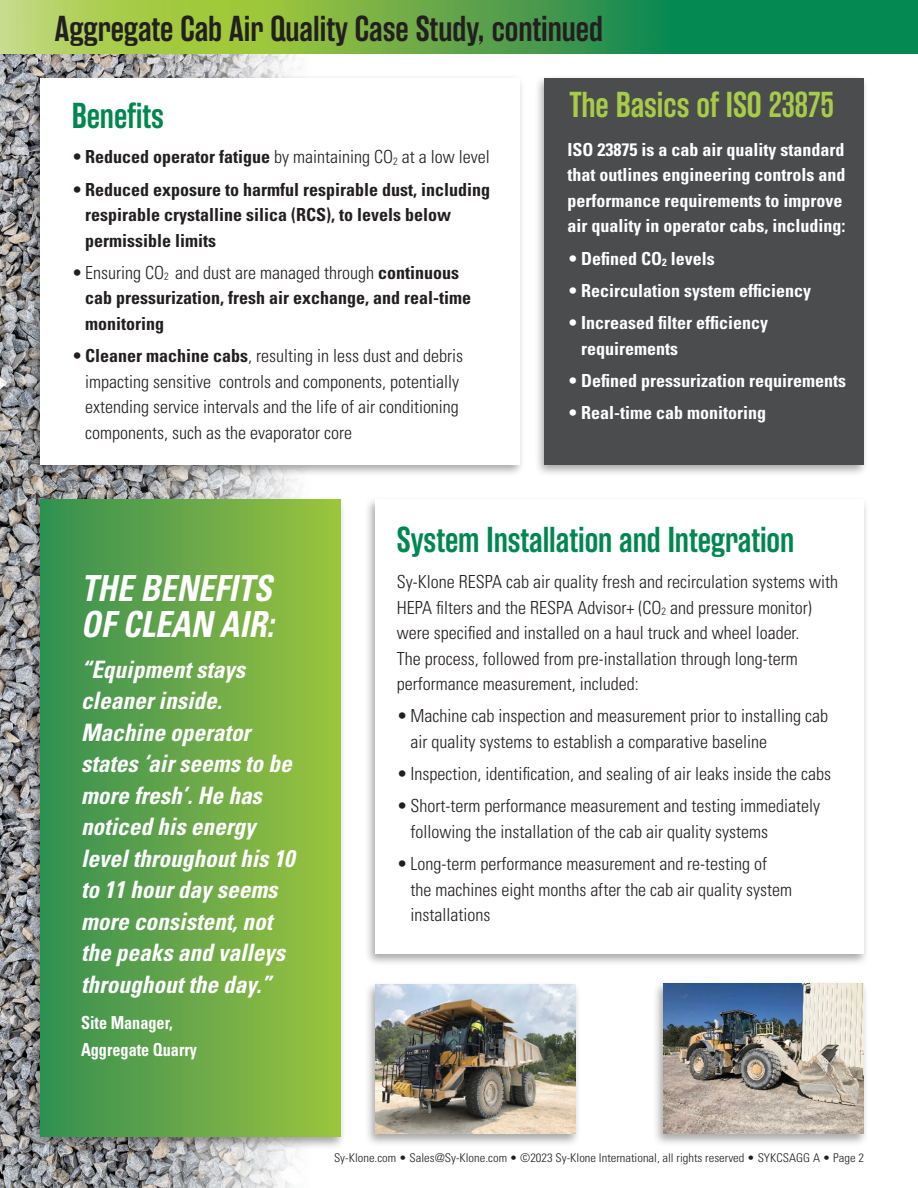
<style>
.page{position:relative;width:918px;height:1188px;background:#fff}
.page>*{position:absolute;margin:0;border:0;box-sizing:border-box;transform-origin:0 0}
.Heading_1{font:600 36px "Rama Gothic E";color:#231f20}
.Heading_1-2{font:600 36px "Rama Gothic E";color:#008751}
.t1{font:italic 700 condensed 36px/36px "Univers LT Std";color:#fff;scale:.9 1}
.Heading_1-3{font:600 36px "Rama Gothic E";color:#a8cc49}
.t2{font:italic 700 condensed 24px/31.5px "Univers LT Std";color:#fff}
.Body_Copy{font:300 condensed 18px/25.5px "Univers LT Std";color:#231f20}
.Body_Copy-2{font:700 condensed 18px/25.5px "Univers LT Std";color:#fff}
.t3{font:700 condensed 18px/25.5px "Univers LT Std";color:#231f20}
.Body_Copy-3{font:700 condensed 18px/27px "Univers LT Std";color:#fff;scale:.9 1}
.t4{font:300 condensed 12px "Univers LT Std";color:#231f20;scale:1.05 1}
.s1{font-weight:700}
.s2{font-weight:300}
</style>
<div class="page">
<img style="left:0;top:54px;width:300px;height:1134px">
<img style="left:0;top:0;width:918px;height:54px">
<div style="left:364px;top:496px;width:506px;height:471px;background:#231f20;opacity:.4"></div>
<div style="left:375px;top:500px;width:489px;height:454px;background:#fff"></div>
<div style="left:29px;top:75px;width:496px;height:402px;background:#231f20;opacity:.4"></div>
<div style="left:40px;top:78px;width:480px;height:386px;background:#fff"></div>
<div style="left:534px;top:75px;width:335px;height:402px;background:#231f20;opacity:.4"></div>
<div style="left:545px;top:78px;width:319px;height:386px;background:#4b4c4d"></div>
<div style="left:29px;top:496px;width:317px;height:654px;background:#231f20;opacity:.4"></div>
<img style="left:40px;top:500px;width:301px;height:637px">
<div style="left:364px;top:981px;width:217px;height:166px;background:#231f20;opacity:.4"></div>
<img style="left:375px;top:985px;width:201px;height:149px">
<div style="left:652px;top:980px;width:218px;height:167px;background:#231f20;opacity:.4"></div>
<img style="left:664px;top:984px;width:200px;height:150px">
<p class="Heading_1" style="left:55px;top:9px;width:550px">Aggregate Cab Air Quality Case Study, continued</p>
<p class="Heading_1-2" style="left:72px;top:96px;width:94px">Benefits</p>
<p class="Body_Copy" style="left:72px;top:144px;width:420px">•<span class="s1">Reduced operator fatigue</span> by maintaining CO<sub>2</sub> at a low level</p>
<p class="t3" style="left:85px;top:176px;width:406px;text-indent:-14px"><span class="s2">•</span>Reduced exposure to harmful respirable dust, including respirable crystalline silica (RCS), to levels below permissible limits</p>
<p class="t3" style="left:85px;top:260px;width:387px;text-indent:-14px"><span class="s2">•Ensuring CO</span><sub>2</sub> <span class="s2">and dust are managed through</span> continuous cab pressurization, fresh air exchange, and real-time monitoring</p>
<p class="Body_Copy" style="left:85px;top:343px;width:379px;text-indent:-14px">•<span class="s1">Cleaner machine cabs</span>, resulting in less dust and debris impacting sensitive controls and components, potentially extending service intervals and the life of air conditioning components, such as the evaporator core</p>
<p class="Heading_1-3" style="left:570px;top:85px;width:266px">The Basics of ISO 23875</p>
<p class="Body_Copy-2" style="left:568px;top:137px;width:279px">ISO 23875 is a cab air quality standard that outlines engineering controls and performance requirements to improve air quality in operator cabs, including:</p>
<p class="Body_Copy-2" style="left:568px;top:245px;width:149px"><span class="s2">•</span>Defined CO<sub>2</sub> levels</p>
<p class="Body_Copy-2" style="left:568px;top:278px;width:245px"><span class="s2">•</span>Recirculation system efficiency</p>
<p class="Body_Copy-2" style="left:581px;top:310px;width:188px;text-indent:-14px"><span class="s2">•</span>Increased filter efficiency requirements</p>
<p class="Body_Copy-2" style="left:568px;top:368px;width:280px"><span class="s2">•</span>Defined pressurization requirements</p>
<p class="Body_Copy-2" style="left:568px;top:400px;width:200px"><span class="s2">•</span>Real-time cab monitoring</p>
<p class="t1" style="left:81px;top:571px;width:215px">THE BENEFITS<br>OF CLEAN AIR:</p>
<p class="t2" style="left:81px;top:654px;width:215px">“Equipment stays cleaner inside.<br>Machine operator states ‘air seems to be more fresh’. He has noticed his energy level throughout his 10 to 11 hour day seems more consistent, not the peaks and valleys throughout the day.”</p>
<p class="Body_Copy-3" style="left:81px;top:1009px;width:130px">Site Manager,<br>Aggregate Quarry</p>
<p class="Heading_1-2" style="left:397px;top:519px;width:399px">System Installation and Integration</p>
<p class="Body_Copy" style="left:397px;top:569px;width:443px">Sy-Klone RESPA cab air quality fresh and recirculation systems with HEPA filters and the RESPA Advisor+ (CO<sub>2</sub> and pressure monitor) were specified and installed on a haul truck and wheel loader.<br>The process, followed from pre-installation through long-term performance measurement, included:</p>
<p class="Body_Copy" style="left:410px;top:703px;width:419px;text-indent:-14px">•Machine cab inspection and measurement prior to installing cab air quality systems to establish a comparative baseline</p>
<p class="Body_Copy" style="left:397px;top:761px;width:436px">•Inspection, identification, and sealing of air leaks inside the cabs</p>
<p class="Body_Copy" style="left:410px;top:793px;width:411px;text-indent:-14px">•Short-term performance measurement and testing immediately following the installation of the cab air quality systems</p>
<p class="Body_Copy" style="left:410px;top:851px;width:383px;text-indent:-14px">•Long-term performance measurement and re-testing of the machines eight months after the cab air quality system installations</p>
<p class="t4" style="left:334px;top:1150px;width:506px">Sy-Klone.com • Sales@Sy-Klone.com • ©2023 Sy-Klone International, all rights reserved • SYKCSAGG A • Page 2</p>
</div>
